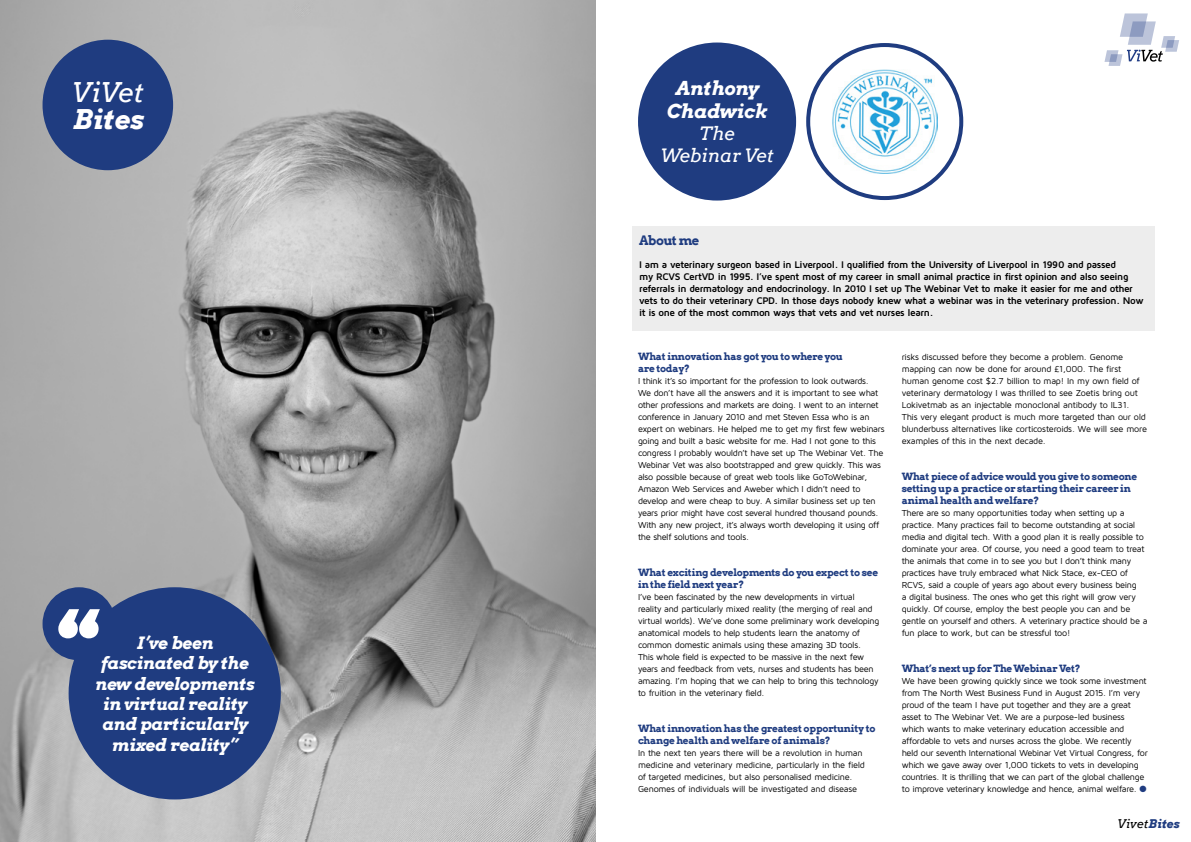
<style>
.page{position:relative;width:1191px;height:842px;background:#fff}
.page>*{position:absolute;margin:0;border:0;box-sizing:border-box;transform-origin:0 0}
.t1{font:italic 27.2px "Arvo";letter-spacing:-.01em;color:#fff}
.t2{font:italic 700 27.2px "Arvo";color:#fff}
.t3{font:italic 700 19.2px/23.1px "Arvo";color:#fff;text-align:center}
.t4{font:italic 18.4px/22.1px "Arvo";color:#fff;text-align:center}
.t5{font:italic 700 17px/20.4px "Arvo";letter-spacing:-.01em;color:#fff;text-align:center}
.t6{font:700 13px "Arvo";letter-spacing:-.03em;color:#1f3c80}
.t7{font:italic 12px "Arvo";letter-spacing:-.005em;color:#000}
.t8{font:700 10px/12px "Maven Pro";letter-spacing:-.045em;color:#000}
.t9{font:700 10px/12px "Arvo";letter-spacing:-.02em;color:#1f3c80}
.t10{font:9px/12px "Maven Pro";letter-spacing:-.035em;color:#000}
.s1{color:#1f3c80}
.s2{font-weight:700;color:#1f3c80}
</style>
<div class="page">
<div style="left:632px;top:227px;width:522px;height:104px;background:#ededed"></div>
<svg style="left:1104px;top:13px;width:75px;height:53px"></svg>
<img style="left:0;top:0;width:595px;height:842px">
<div style="left:43px;top:40px;width:130px;height:130px;background:#1f3c80;border-radius:50%"></div>
<div style="left:638px;top:43px;width:158px;height:158px;background:#1f3c80;border-radius:50%"></div>
<div style="left:69px;top:587px;width:212px;height:212px;background:#1f3c80;border-radius:50%"></div>
<div style="left:43px;top:587px;width:73px;height:73px;background:#1f3c80;border-radius:50%"></div>
<svg style="left:58px;top:609px;width:42px;height:29px"></svg>
<img style="left:832px;top:69px;width:105px;height:105px">
<div style="left:806px;top:43px;width:157px;height:157px;border:4px solid #1f3c80;border-radius:50%"></div>
<h1 class="t1" style="left:72px;top:74px;width:73px">ViVet</h1>
<h1 class="t2" style="left:72px;top:102px;width:72px">Bites</h1>
<h3 class="t5" style="left:95px;top:632px;width:161px">I’ve been fascinated by the new developments in virtual reality and particularly mixed reality”</h3>
<h2 class="t3" style="left:667px;top:77px;width:102px">Anthony<br>Chadwick</h2>
<h3 class="t4" style="left:660px;top:122px;width:115px">The<br>Webinar Vet</h3>
<h3 class="t6" style="left:639px;top:232px;width:62px">About me</h3>
<p class="t8" style="left:639px;top:258px;width:506px">I am a veterinary surgeon based in Liverpool. I qualified from the University of Liverpool in 1990 and passed<br>my RCVS CertVD in 1995. I’ve spent most of my career in small animal practice in first opinion and also seeing referrals in dermatology and endocrinology. In 2010 I set up The Webinar Vet to make it easier for me and other vets to do their veterinary CPD. In those days nobody knew what a webinar was in the veterinary profession. Now it is one of the most common ways that vets and vet nurses learn.</p>
<p class="t9" style="left:638px;top:350px;width:206px">What innovation has got you to where you are today?</p>
<p class="t10" style="left:638px;top:375px;width:248px">I think it’s so important for the profession to look outwards.<br>We don’t have all the answers and it is important to see what other professions and markets are doing. I went to an internet conference in January 2010 and met Steven Essa who is an expert on webinars. He helped me to get my first few webinars going and built a basic website for me. Had I not gone to this congress I probably wouldn’t have set up The Webinar Vet. The Webinar Vet was also bootstrapped and grew quickly. This was also possible because of great web tools like GoToWebinar, Amazon Web Services and Aweber which I didn’t need to develop and were cheap to buy. A similar business set up ten years prior might have cost several hundred thousand pounds.<br>With any new project, it’s always worth developing it using off the shelf solutions and tools.</p>
<p class="t9" style="left:638px;top:566px;width:242px">What exciting developments do you expect to see in the field next year?</p>
<p class="t10" style="left:638px;top:591px;width:243px">I’ve been fascinated by the new developments in virtual reality and particularly mixed reality (the merging of real and virtual worlds). We’ve done some preliminary work developing anatomical models to help students learn the anatomy of common domestic animals using these amazing 3D tools.<br>This whole field is expected to be massive in the next few years and feedback from vets, nurses and students has been amazing. I’m hoping that we can help to bring this technology to fruition in the veterinary field.</p>
<p class="t9" style="left:638px;top:722px;width:239px">What innovation has the greatest opportunity to change health and welfare of animals?</p>
<p class="t10" style="left:638px;top:747px;width:228px">In the next ten years there will be a revolution in human medicine and veterinary medicine, particularly in the field of targeted medicines, but also personalised medicine.<br>Genomes of individuals will be investigated and disease</p>
<p class="t10" style="left:901px;top:351px;width:247px">risks discussed before they become a problem. Genome mapping can now be done for around £1,000. The first human genome cost $2.7 billion to map! In my own field of veterinary dermatology I was thrilled to see Zoetis bring out Lokivetmab as an injectable monoclonal antibody to IL31.<br>This very elegant product is much more targeted than our old blunderbuss alternatives like corticosteroids. We will see more examples of this in the next decade.</p>
<p class="t9" style="left:901px;top:470px;width:237px">What piece of advice would you give to someone setting up a practice or starting their career in animal health and welfare?</p>
<p class="t10" style="left:901px;top:507px;width:247px">There are so many opportunities today when setting up a practice. Many practices fail to become outstanding at social media and digital tech. With a good plan it is really possible to dominate your area. Of course, you need a good team to treat the animals that come in to see you but I don’t think many practices have truly embraced what Nick Stace, ex-CEO of RCVS, said a couple of years ago about every business being<br>a digital business. The ones who get this right will grow very quickly. Of course, employ the best people you can and be gentle on yourself and others. A veterinary practice should be a fun place to work, but can be stressful too!</p>
<p class="t9" style="left:901px;top:662px;width:180px">What’s next up for The Webinar Vet?</p>
<p class="t10" style="left:901px;top:675px;width:248px">We have been growing quickly since we took some investment from The North West Business Fund in August 2015. I’m very proud of the team I have put together and they are a great asset to The Webinar Vet. We are a purpose-led business which wants to make veterinary education accessible and affordable to vets and nurses across the globe. We recently held our seventh International Webinar Vet Virtual Congress, for which we gave away over 1,000 tickets to vets in developing countries. It is thrilling that we can part of the global challenge to improve veterinary knowledge and hence, animal welfare. <span class="s1">●</span></p>
<h3 class="t7" style="left:1117px;top:815px;width:63px">Vivet<span class="s2">Bites</span></h3>
</div>
